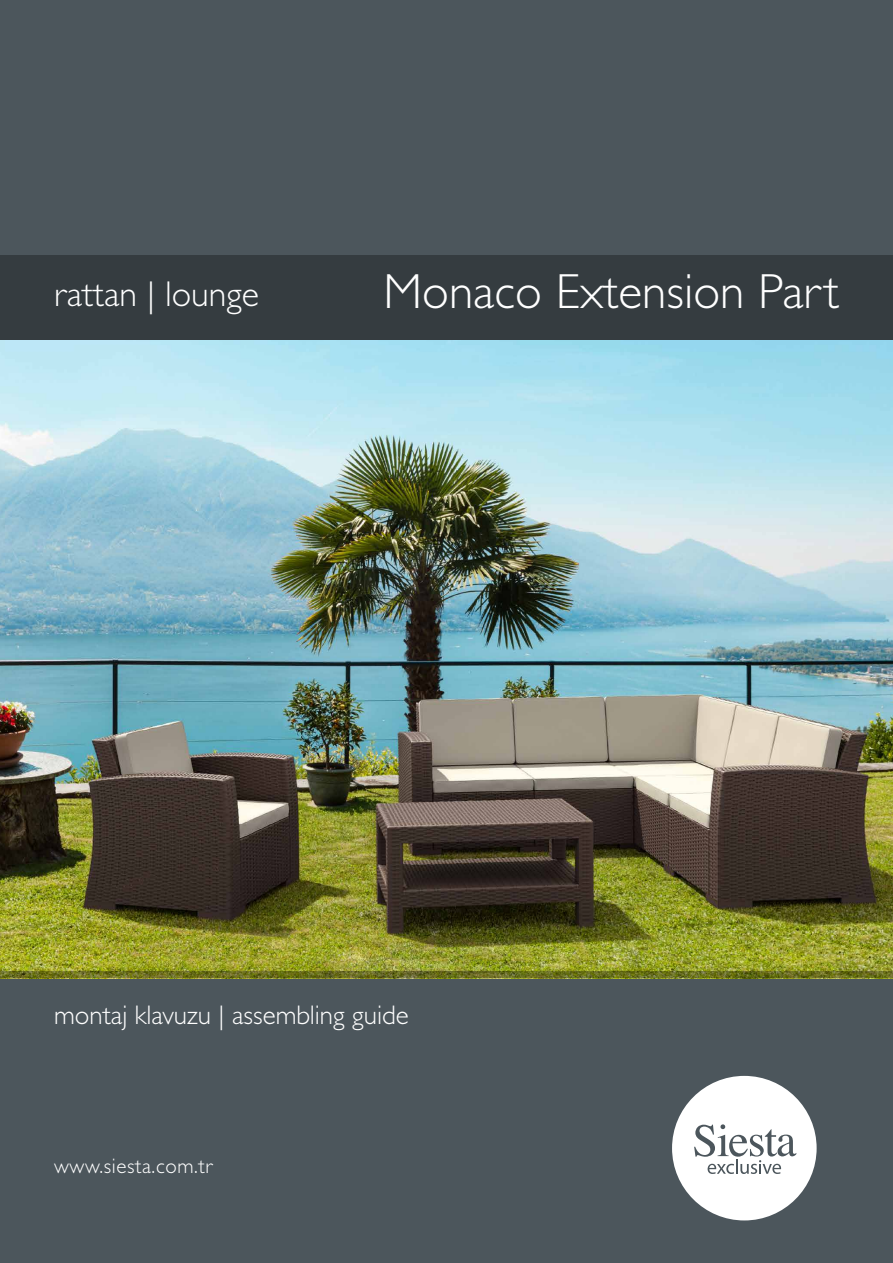
<style>
.page{position:relative;width:893px;height:1263px;background:#4c565c}
.page>*{position:absolute;margin:0;border:0;box-sizing:border-box;transform-origin:0 0}
.t1{font:300 49.5px "Gill Sans";color:#fff}
.t2{font:300 36px "Gill Sans";color:#fff}
.t3{font:300 27px "Gill Sans";color:#fff}
.t4{font:300 21px "Gill Sans";letter-spacing:.03em;color:#fff}
</style>
<div class="page">
<div style="left:0;top:255px;width:893px;height:85px;background:#353c40"></div>
<div style="left:672px;top:1076px;width:145px;height:144px;background:#fff;border-radius:50%"></div>
<svg style="left:694px;top:1124px;width:102px;height:50px"></svg>
<img style="left:0;top:340px;width:893px;height:632px">
<svg style="left:0;top:972px;width:893px;height:6px;background:#696d1e"></svg>
<h2 class="t2" style="left:54px;top:273px;width:207px">rattan | lounge</h2>
<h1 class="t1" style="left:384px;top:263px;width:457px">Monaco Extension Part</h1>
<p class="t3" style="left:54px;top:999px;width:356px">montaj klavuzu | assembling guide</p>
<p class="t4" style="left:54px;top:1154px;width:160px">www.siesta.com.tr</p>
</div>
